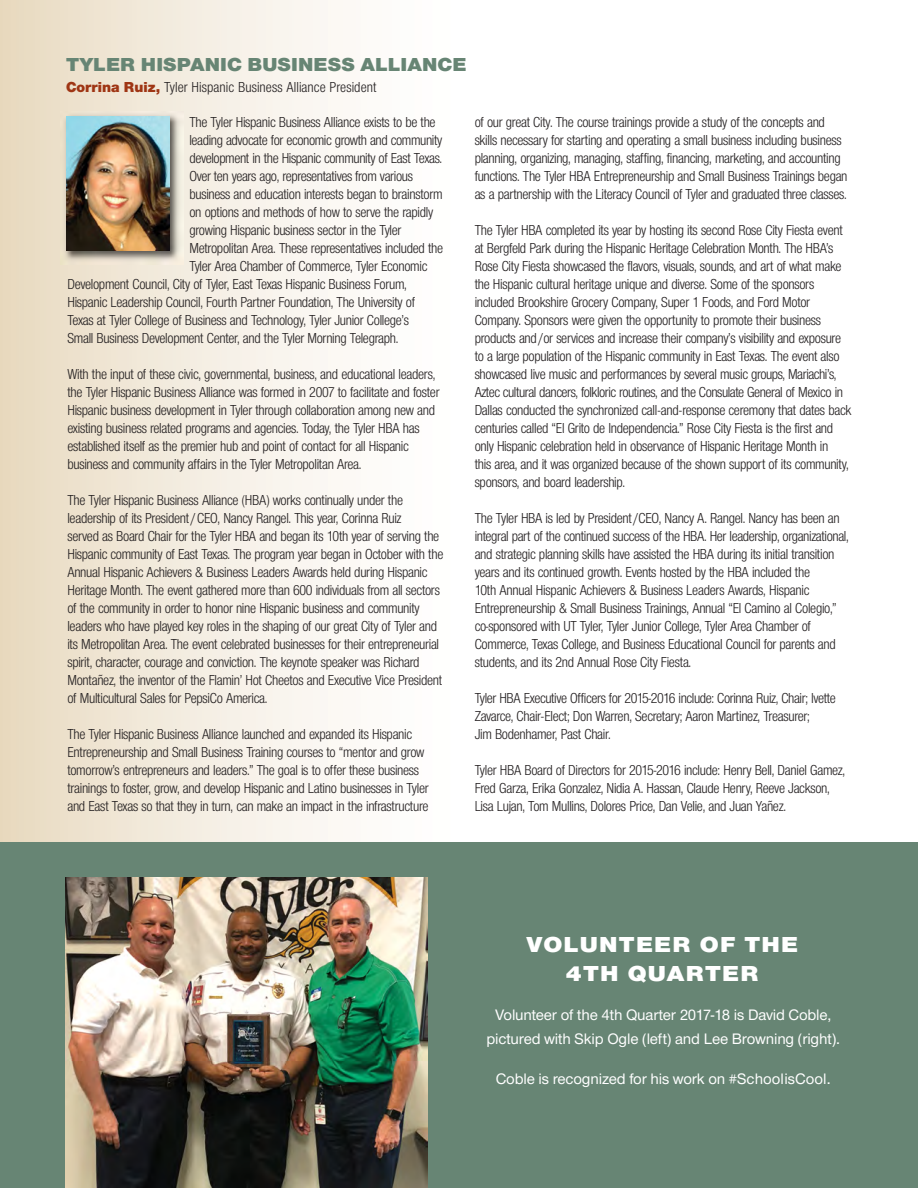
<style>
.page{position:relative;width:918px;height:1188px;background:#fff}
.page>*{position:absolute;margin:0;border:0;box-sizing:border-box;transform-origin:0 0}
.t1{font:22.5px/28.5px "Nimbus San Nov T Blac";letter-spacing:.05em;color:#fff;text-align:center;scale:1.15 1}
.t2{font:19.5px "Nimbus San Nov T Blac";letter-spacing:.005em;color:#678574;scale:1.1 1}
.t3{font:500 15.75px/24px "Nimbus San Nov T";letter-spacing:-.01em;color:#fff;text-align:center}
.t4{font:condensed 15px/18px "Nimbus San Nov T";letter-spacing:-.02em;color:#231f20}
.t5{font:condensed 15px "Nimbus San Nov T";letter-spacing:.005em;color:#231f20}
.s1{font-family:"Nimbus San Nov T Blac";font-stretch:normal;color:#9f3514}
</style>
<div class="page">
<img style="left:0;top:0;width:458px;height:843px">
<img style="left:61px;top:111px;width:123px;height:153px">
<img style="left:67px;top:117px;width:103px;height:134px">
<div style="left:0;top:843px;width:918px;height:345px;background:#678574"></div>
<img style="left:66px;top:877px;width:361px;height:311px">
<h2 class="t2" style="left:66px;top:58px;width:366px">TYLER HISPANIC BUSINESS ALLIANCE</h2>
<p class="t5" style="left:66px;top:79px;width:312px"><span class="s1">Corrina Ruiz,</span> Tyler Hispanic Business Alliance President</p>
<p class="t4" style="left:189px;top:113px;width:248px">The Tyler Hispanic Business Alliance exists to be the</p>
<p class="t4" style="left:189px;top:131px;width:254px">leading advocate for economic growth and community</p>
<p class="t4" style="left:189px;top:149px;width:254px">development in the Hispanic community of East Texas.</p>
<p class="t4" style="left:189px;top:167px;width:225px">Over ten years ago, representatives from various</p>
<p class="t4" style="left:189px;top:185px;width:255px">business and education interests began to brainstorm</p>
<p class="t4" style="left:189px;top:203px;width:245px">on options and methods of how to serve the rapidly</p>
<p class="t4" style="left:189px;top:221px;width:214px">growing Hispanic business sector in the Tyler</p>
<p class="t4" style="left:189px;top:239px;width:255px">Metropolitan Area. These representatives included the</p>
<p class="t4" style="left:189px;top:257px;width:240px">Tyler Area Chamber of Commerce, Tyler Economic</p>
<p class="t4" style="left:67px;top:275px;width:341px">Development Council, City of Tyler, East Texas Hispanic Business Forum,</p>
<p class="t4" style="left:67px;top:293px;width:349px">Hispanic Leadership Council, Fourth Partner Foundation, The University of</p>
<p class="t4" style="left:67px;top:311px;width:343px">Texas at Tyler College of Business and Technology, Tyler Junior College’s</p>
<p class="t4" style="left:67px;top:329px;width:333px">Small Business Development Center, and the Tyler Morning Telegraph.</p>
<p class="t4" style="left:67px;top:365px;width:374px">With the input of these civic, governmental, business, and educational leaders, the Tyler Hispanic Business Alliance was formed in 2007 to facilitate and foster Hispanic business development in Tyler through collaboration among new and existing business related programs and agencies. Today, the Tyler HBA has established itself as the premier hub and point of contact for all Hispanic business and community affairs in the Tyler Metropolitan Area.</p>
<p class="t4" style="left:67px;top:491px;width:378px">The Tyler Hispanic Business Alliance (HBA) works continually under the leadership of its President/CEO, Nancy Rangel. This year, Corinna Ruiz<br>served as Board Chair for the Tyler HBA and began its 10th year of serving the Hispanic community of East Texas. The program year began in October with the Annual Hispanic Achievers &amp; Business Leaders Awards held during Hispanic Heritage Month. The event gathered more than 600 individuals from all sectors of the community in order to honor nine Hispanic business and community leaders who have played key roles in the shaping of our great City of Tyler and its Metropolitan Area. The event celebrated businesses for their entrepreneurial spirit, character, courage and conviction. The keynote speaker was Richard Montañez, the inventor of the Flamin’ Hot Cheetos and Executive Vice President of Multicultural Sales for PepsiCo America.</p>
<p class="t4" style="left:67px;top:725px;width:363px">The Tyler Hispanic Business Alliance launched and expanded its Hispanic Entrepreneurship and Small Business Training courses to “mentor and grow tomorrow’s entrepreneurs and leaders.” The goal is to offer these business trainings to foster, grow, and develop Hispanic and Latino businesses in Tyler and East Texas so that they in turn, can make an impact in the infrastructure</p>
<p class="t4" style="left:475px;top:113px;width:374px">of our great City. The course trainings provide a study of the concepts and skills necessary for starting and operating a small business including business planning, organizing, managing, staffing, financing, marketing, and accounting functions. The Tyler HBA Entrepreneurship and Small Business Trainings began as a partnership with the Literacy Council of Tyler and graduated three classes.</p>
<p class="t4" style="left:475px;top:221px;width:378px">The Tyler HBA completed its year by hosting its second Rose City Fiesta event at Bergfeld Park during the Hispanic Heritage Celebration Month. The HBA’s Rose City Fiesta showcased the flavors, visuals, sounds, and art of what make the Hispanic cultural heritage unique and diverse. Some of the sponsors included Brookshire Grocery Company, Super 1 Foods, and Ford Motor Company. Sponsors were given the opportunity to promote their business products and/or services and increase their company’s visibility and exposure to a large population of the Hispanic community in East Texas. The event also showcased live music and performances by several music groups, Mariachi’s, Aztec cultural dancers, folkloric routines, and the Consulate General of Mexico in Dallas conducted the synchronized call-and-response ceremony that dates back centuries called “El Grito de Independencia.” Rose City Fiesta is the first and only Hispanic celebration held in observance of Hispanic Heritage Month in<br>this area, and it was organized because of the shown support of its community, sponsors, and board leadership.</p>
<p class="t4" style="left:475px;top:509px;width:376px">The Tyler HBA is led by President/CEO, Nancy A. Rangel. Nancy has been an integral part of the continued success of the HBA. Her leadership, organizational, and strategic planning skills have assisted the HBA during its initial transition years and its continued growth. Events hosted by the HBA included the<br>10th Annual Hispanic Achievers &amp; Business Leaders Awards, Hispanic Entrepreneurship &amp; Small Business Trainings, Annual “El Camino al Colegio,” co-sponsored with UT Tyler, Tyler Junior College, Tyler Area Chamber of Commerce, Texas College, and Business Educational Council for parents and students, and its 2nd Annual Rose City Fiesta.</p>
<p class="t4" style="left:475px;top:689px;width:363px">Tyler HBA Executive Officers for 2015-2016 include: Corinna Ruiz, Chair; Ivette<br>Zavarce, Chair-Elect; Don Warren, Secretary; Aaron Martinez, Treasurer;<br>Jim Bodenhamer, Past Chair.</p>
<p class="t4" style="left:475px;top:761px;width:372px">Tyler HBA Board of Directors for 2015-2016 include: Henry Bell, Daniel Gamez,<br>Fred Garza, Erika Gonzalez, Nidia A. Hassan, Claude Henry, Reeve Jackson,<br>Lisa Lujan, Tom Mullins, Dolores Price, Dan Velie, and Juan Yañez.</p>
<h1 class="t1" style="left:526px;top:932px;width:238px">VOLUNTEER OF THE<br>4TH QUARTER</h1>
<p class="t3" style="left:487px;top:1004px;width:355px">Volunteer of the 4th Quarter 2017-18 is David Coble, pictured with Skip Ogle (left) and Lee Browning (right).</p>
<p class="t3" style="left:496px;top:1069px;width:336px">Coble is recognized for his work on #SchoolisCool.</p>
</div>
